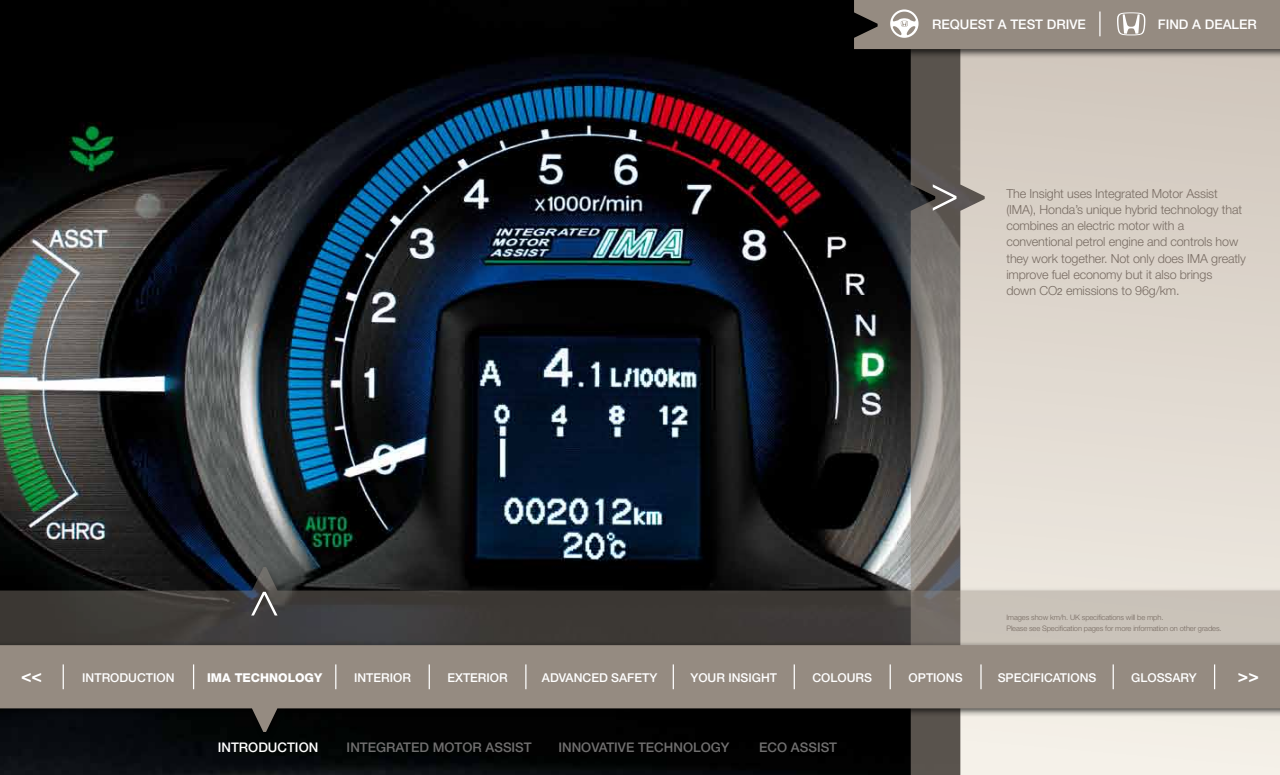
<style>
.page{position:relative;width:1280px;height:775px;background:#fff}
.page>*{position:absolute;margin:0;border:0;box-sizing:border-box;transform-origin:0 0}
.t1{font:700 17.5px "Helvetica Neue";color:#fff}
.t2{font:500 13.25px "Helvetica Neue";color:#706f6f}
.t3{font:500 13.25px "Helvetica Neue";color:#fff}
.t4{font:300 12.5px/16.2px "Helvetica Neue";letter-spacing:-.01em;color:#786c63}
.t5{font:500 12.12px "Helvetica Neue";color:#fff}
.t6{font:800 12.12px "Helvetica Neue";color:#fff}
.t7{font:300 7.5px/11.2px "Helvetica Neue";letter-spacing:-.015em;color:#786c63}
.s1{font-weight:400;font-size:10px}
</style>
<div class="page">
<img style="left:0;top:0;width:911px;height:775px">
<svg style="left:911px;top:58px;width:49px;height:717px"></svg>
<svg style="left:960px;top:58px;width:320px;height:717px"></svg>
<svg style="left:933px;top:184px;width:23px;height:27px"></svg>
<div style="left:850px;top:0;width:430px;height:58px;background:#000;opacity:.75"></div>
<div style="left:854px;top:0;width:426px;height:49px;background:#958b81"></div>
<div style="left:0;top:563px;width:1280px;height:100px;background:#000;opacity:.75"></div>
<svg style="left:0;top:567px;width:1280px;height:74px"></svg>
<div style="left:0;top:641px;width:1280px;height:100px;background:#000;opacity:.75"></div>
<svg style="left:0;top:645px;width:1280px;height:87px;fill:#958b81"></svg>
<svg style="left:251px;top:592px;width:27px;height:23px"></svg>
<hr style="left:1112px;top:664px;width:2px;height:25px;background:#fff">
<svg style="left:980px;top:664px;width:1px;height:25px"></svg>
<svg style="left:63px;top:664px;width:1px;height:25px"></svg>
<svg style="left:193px;top:664px;width:1px;height:25px"></svg>
<svg style="left:335px;top:664px;width:1px;height:25px"></svg>
<svg style="left:429px;top:664px;width:1px;height:25px"></svg>
<svg style="left:525px;top:664px;width:1px;height:25px"></svg>
<svg style="left:673px;top:664px;width:1px;height:25px"></svg>
<svg style="left:794px;top:664px;width:1px;height:25px"></svg>
<hr style="left:889px;top:664px;width:2px;height:25px;background:#fff">
<svg style="left:1214px;top:664px;width:1px;height:25px"></svg>
<p class="t3" style="left:932px;top:16px;width:155px">REQUEST A TEST DRIVE</p>
<p class="t3" style="left:1158px;top:16px;width:101px">FIND A DEALER</p>
<p class="t4" style="left:1006px;top:185px;width:241px">The Insight uses Integrated Motor Assist (IMA), Honda’s unique hybrid technology that combines an electric motor with a conventional petrol engine and controls how they work together. Not only does IMA greatly improve fuel economy but it also brings<br>down CO<span class="s1">2</span> emissions to 96g/km.</p>
<p class="t7" style="left:1006px;top:611px;width:217px">Images show km/h. UK specifications will be mph.<br>Please see Specification pages for more information on other grades.</p>
<h1 class="t1" style="left:21px;top:664px;width:23px">&lt;&lt;</h1>
<p class="t5" style="left:354px;top:670px;width:58px">INTERIOR</p>
<p class="t5" style="left:447px;top:670px;width:62px">EXTERIOR</p>
<p class="t5" style="left:542px;top:670px;width:117px">ADVANCED SAFETY</p>
<p class="t5" style="left:690px;top:670px;width:88px">YOUR INSIGHT</p>
<p class="t5" style="left:812px;top:670px;width:61px">COLOURS</p>
<p class="t5" style="left:909px;top:670px;width:55px">OPTIONS</p>
<p class="t5" style="left:998px;top:670px;width:100px">SPECIFICATIONS</p>
<p class="t5" style="left:1131px;top:670px;width:67px">GLOSSARY</p>
<h1 class="t1" style="left:1238px;top:664px;width:23px">&gt;&gt;</h1>
<p class="t5" style="left:82px;top:670px;width:94px">INTRODUCTION</p>
<p class="t6" style="left:207px;top:670px;width:117px">IMA TECHNOLOGY</p>
<p class="t3" style="left:218px;top:739px;width:102px">INTRODUCTION</p>
<p class="t2" style="left:347px;top:739px;width:187px">INTEGRATED MOTOR ASSIST</p>
<p class="t2" style="left:558px;top:739px;width:173px">INNOVATIVE TECHNOLOGY</p>
<p class="t2" style="left:759px;top:739px;width:79px">ECO ASSIST</p>
</div>
